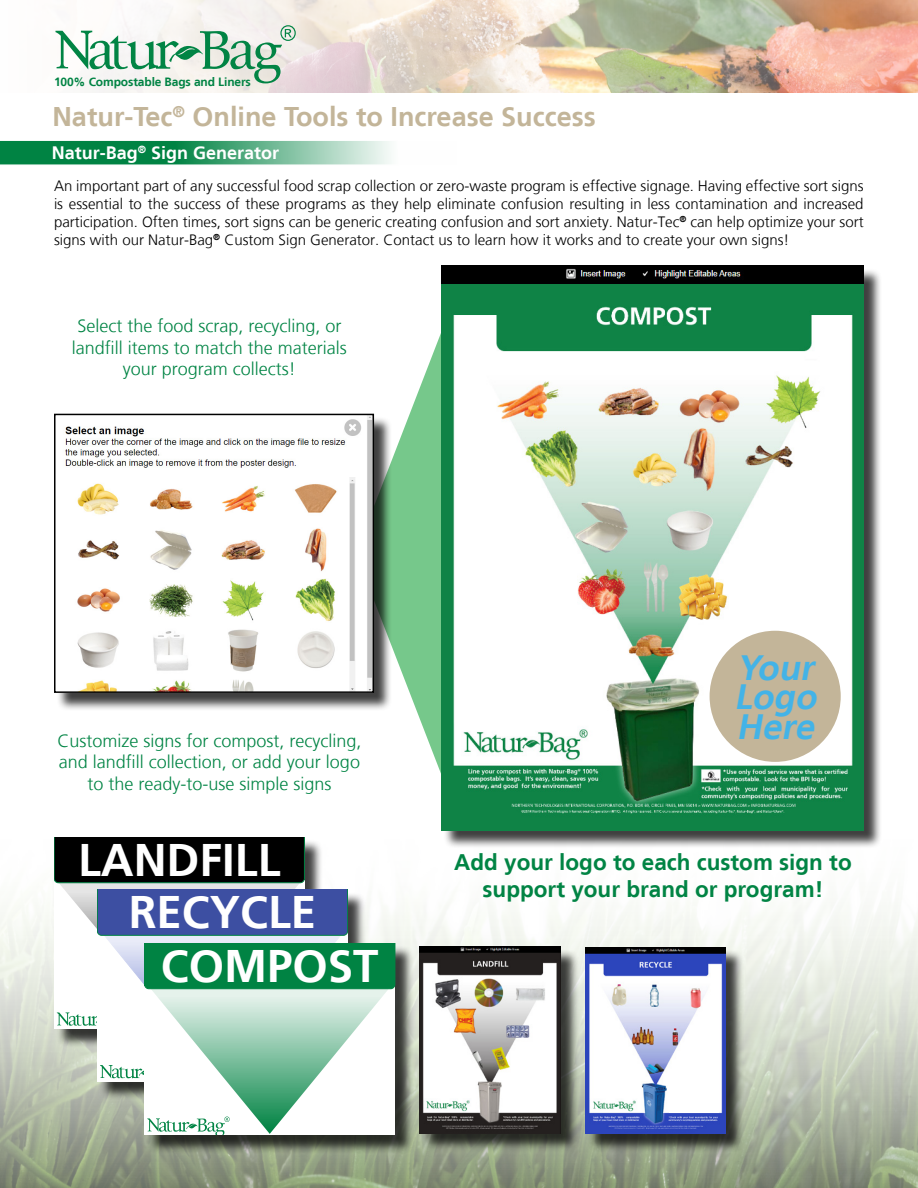
<style>
.page{position:relative;width:918px;height:1188px;background:#fff}
.page>*{position:absolute;margin:0;border:0;box-sizing:border-box;transform-origin:0 0}
.t1{font:700 45.6px "Frutiger LT";color:#fff}
.t2{font:italic 700 35.1px "Frutiger LT";color:#43b3e7}
.t3{font:700 27px "Frutiger LT";color:#c3b599}
.t4{font:700 22.5px/27px "Frutiger LT";color:#018444;text-align:center}
.t5{font:300 18px/21.6px "Frutiger LT";color:#018444;text-align:center}
.t6{font:700 18px "Frutiger LT";color:#fff}
.t7{font:300 15px/18px "Frutiger LT";color:#000;text-align:justify}
.t8{font:700 12px "Frutiger LT";letter-spacing:-.01em;color:#008343}
</style>
<div class="page">
<img style="left:55px;top:0;width:863px;height:92px">
<svg style="left:56px;top:25px;width:240px;height:58px"></svg>
<img style="left:0;top:889px;width:918px;height:299px">
<svg style="left:356px;top:333px;width:85px;height:441px;fill:#76c88b"></svg>
<svg style="left:0;top:140px;width:391px;height:25px;background:#4ea97c"></svg>
<div style="left:56px;top:416px;width:337px;height:295px;background:#000;opacity:.75"></div>
<img style="left:57px;top:417px;width:314px;height:273px">
<div style="left:54px;top:414px;width:320px;height:279px;border:2px solid #000"></div>
<div style="left:444px;top:268px;width:439px;height:581px;background:#000;opacity:.75"></div>
<img style="left:441px;top:266px;width:423px;height:565px">
<div style="left:703px;top:715px;width:138px;height:47px;background:#fff"></div>
<div style="left:710px;top:631px;width:131px;height:131px;background:#c3b599;border-radius:50%"></div>
<div style="left:422px;top:949px;width:157px;height:203px;background:#000;opacity:.75"></div>
<img style="left:420px;top:947px;width:140px;height:186px">
<div style="left:587px;top:950px;width:157px;height:203px;background:#000;opacity:.75"></div>
<img style="left:585px;top:947px;width:140px;height:187px">
<div style="left:56px;top:839px;width:268px;height:209px;background:#000;opacity:.75"></div>
<svg style="left:54px;top:883px;width:251px;height:145px"></svg>
<div style="left:54px;top:837px;width:251px;height:46px;background:#000"></div>
<svg style="left:57px;top:1011px;width:40px;height:18px"></svg>
<div style="left:99px;top:892px;width:268px;height:208px;background:#000;opacity:.75"></div>
<svg style="left:97px;top:936px;width:251px;height:145px"></svg>
<div style="left:97px;top:890px;width:251px;height:46px;background:#3d4fa2"></div>
<svg style="left:100px;top:1063px;width:44px;height:19px"></svg>
<div style="left:147px;top:945px;width:267px;height:209px;background:#000;opacity:.75"></div>
<svg style="left:144px;top:989px;width:251px;height:145px"></svg>
<div style="left:144px;top:943px;width:251px;height:46px;background:#008343"></div>
<svg style="left:147px;top:1117px;width:83px;height:18px"></svg>
<div style="left:503px;top:1096px;width:49px;height:15px;background:#fff"></div>
<div style="left:670px;top:1097px;width:49px;height:16px;background:#fff"></div>
<p class="t8" style="left:54px;top:74px;width:198px">100% Compostable Bags and Liners</p>
<p class="t3" style="left:52px;top:101px;width:545px">Natur-Tec<sup>®</sup> Online Tools to Increase Success</p>
<p class="t6" style="left:52px;top:143px;width:229px">Natur-Bag<sup>®</sup> Sign Generator</p>
<p class="t7" style="left:54px;top:177px;width:811px">An important part of any successful food scrap collection or zero-waste program is effective signage. Having effective sort signs is essential to the success of these programs as they help eliminate confusion resulting in less contamination and increased participation. Often times, sort signs can be generic creating confusion and sort anxiety. Natur-Tec<sup>®</sup> can help optimize your sort signs with our Natur-Bag<sup>®</sup> Custom Sign Generator. Contact us to learn how it works and to create your own signs!</p>
<p class="t5" style="left:72px;top:315px;width:276px">Select the food scrap, recycling, or landfill items to match the materials your program collects!</p>
<p class="t5" style="left:57px;top:730px;width:306px">Customize signs for compost, recycling, and landfill collection, or add your logo to the ready-to-use simple signs</p>
<p class="t1" style="left:78px;top:833px;width:204px">LANDFILL</p>
<p class="t1" style="left:129px;top:886px;width:189px">RECYCLE</p>
<p class="t1" style="left:161px;top:939px;width:219px">COMPOST</p>
<p class="t2" style="left:737px;top:647px;width:86px">Your</p>
<p class="t2" style="left:734px;top:677px;width:91px">Logo</p>
<p class="t2" style="left:736px;top:706px;width:86px">Here</p>
<p class="t4" style="left:454px;top:849px;width:399px">Add your logo to each custom sign to support your brand or program!</p>
</div>
